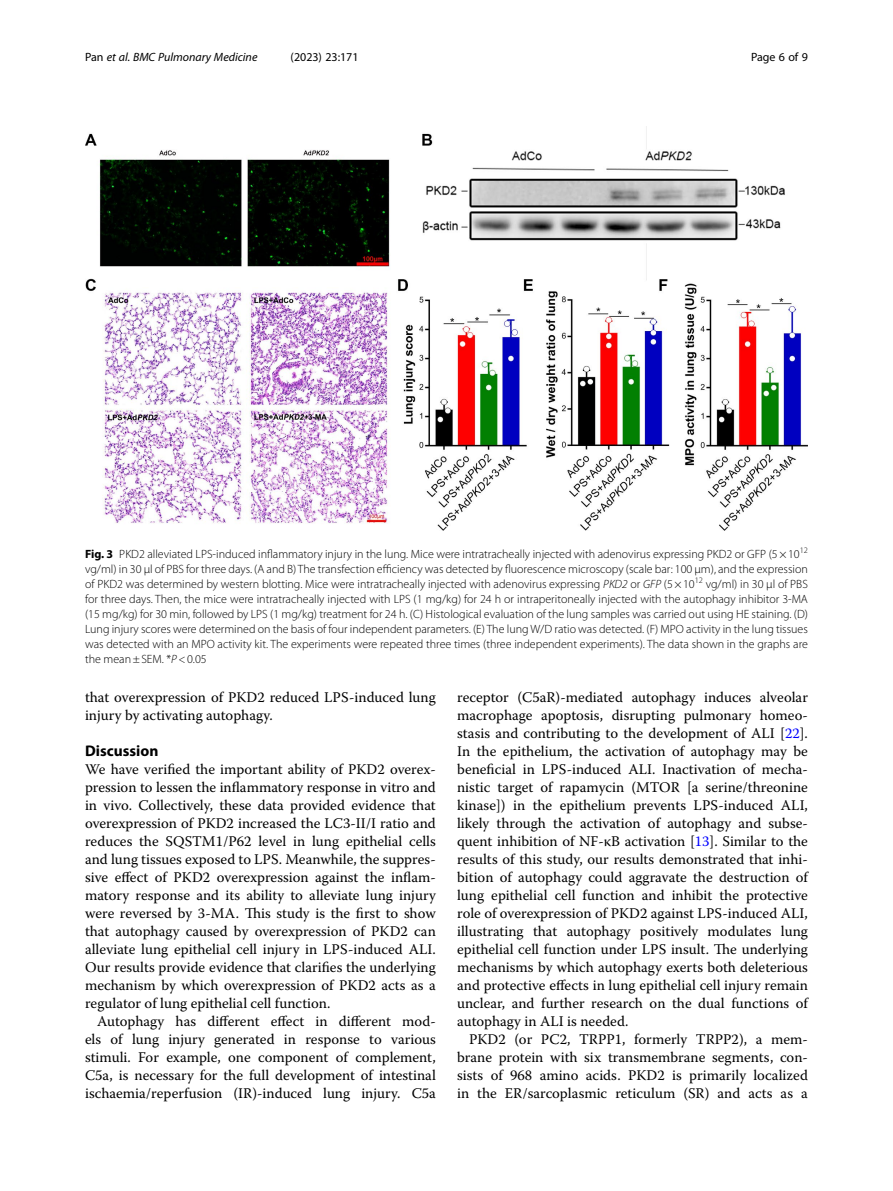
<style>
.page{position:relative;width:893px;height:1191px;background:#fff}
.page>*{position:absolute;margin:0;border:0;box-sizing:border-box;transform-origin:0 0}
.Head_1{font:700 15.45px "Myriad Pro";color:#000}
.Body_Text_Indent{font:14.7px/18px "Warnock Pro";color:#000;text-align:justify}
.Body_Text{font:14.7px/18px "Warnock Pro";color:#000}
.Figure_Caption{font:300 12px/15px "Myriad Pro";color:#000;text-align:justify}
.t1{font:italic 12px "Myriad Pro";color:#000}
.t2{font:12px "Myriad Pro";color:#000}
.s1{font-style:normal}
.s2{font-weight:700}
.s3{font-style:italic}
.s4{color:#00f}
</style>
<div class="page">
<img style="left:85px;top:126px;width:723px;height:405px">
<p class="t1" style="left:85px;top:50px;width:174px"><span class="s1">Pan</span> et al. BMC Pulmonary Medicine</p>
<p class="t2" style="left:291px;top:50px;width:70px">(2023) 23:171</p>
<p class="t2" style="left:751px;top:50px;width:58px">Page 6 of 9</p>
<p class="Figure_Caption" style="left:85px;top:546px;width:724px"><span class="s2">Fig. 3</span> PKD2 alleviated LPS-induced inflammatory injury in the lung. Mice were intratracheally injected with adenovirus expressing PKD2 or GFP (5×10<sup>12 </sup>vg/ml) in 30 µl of PBS for three days. (A and B) The transfection efficiency was detected by fluorescence microscopy (scale bar: 100 μm), and the expression of PKD2 was determined by western blotting. Mice were intratracheally injected with adenovirus expressing <span class="s3">PKD2</span> or <span class="s3">GFP</span> (5×10<sup>12</sup> vg/ml) in 30 µl of PBS for three days. Then, the mice were intratracheally injected with LPS (1 mg/kg) for 24 h or intraperitoneally injected with the autophagy inhibitor 3-MA (15 mg/kg) for 30 min, followed by LPS (1 mg/kg) treatment for 24 h. (C) Histological evaluation of the lung samples was carried out using HE staining. (D)<br>Lung injury scores were determined on the basis of four independent parameters. (E) The lung W/D ratio was detected. (F) MPO activity in the lung tissues was detected with an MPO activity kit. The experiments were repeated three times (three independent experiments). The data shown in the graphs are the mean±SEM. *<span class="s3">P</span>&lt;0.05</p>
<p class="Body_Text" style="left:85px;top:688px;width:352px">that overexpression of PKD2 reduced LPS-induced lung injury by activating autophagy.</p>
<p class="Head_1" style="left:85px;top:741px;width:75px">Discussion</p>
<p class="Body_Text" style="left:85px;top:760px;width:352px;text-align:justify">We have verified the important ability of PKD2 overex&shy;pression to lessen the inflammatory response in vitro and in vivo. Collectively, these data provided evidence that overexpression of PKD2 increased the LC3-II/I ratio and reduces the SQSTM1/P62 level in lung epithelial cells and lung tissues exposed to LPS. Meanwhile, the suppres&shy;sive effect of PKD2 overexpression against the inflam&shy;matory response and its ability to alleviate lung injury were reversed by 3-MA. This study is the first to show that autophagy caused by overexpression of PKD2 can alleviate lung epithelial cell injury in LPS-induced ALI.<br>Our results provide evidence that clarifies the underlying mechanism by which overexpression of PKD2 acts as a regulator of lung epithelial cell function.</p>
<p class="Body_Text_Indent" style="left:85px;top:1012px;width:352px;text-indent:12px">Autophagy has different effect in different mod&shy;els of lung injury generated in response to various stimuli. For example, one component of complement, C5a, is necessary for the full development of intestinal ischaemia/reperfusion (IR)-induced lung injury. C5a</p>
<p class="Body_Text_Indent" style="left:457px;top:688px;width:352px">receptor (C5aR)-mediated autophagy induces alveolar macrophage apoptosis, disrupting pulmonary homeo&shy;stasis and contributing to the development of ALI [<span class="s4">22</span>].<br>In the epithelium, the activation of autophagy may be beneficial in LPS-induced ALI. Inactivation of mecha&shy;nistic target of rapamycin (MTOR [a serine/threonine kinase]) in the epithelium prevents LPS-induced ALI, likely through the activation of autophagy and subse&shy;quent inhibition of NF-κB activation [<span class="s4">13</span>]. Similar to the results of this study, our results demonstrated that inhi&shy;bition of autophagy could aggravate the destruction of lung epithelial cell function and inhibit the protective role of overexpression of PKD2 against LPS-induced ALI, illustrating that autophagy positively modulates lung epithelial cell function under LPS insult. The underlying mechanisms by which autophagy exerts both deleterious and protective effects in lung epithelial cell injury remain unclear, and further research on the dual functions of autophagy in ALI is needed.</p>
<p class="Body_Text_Indent" style="left:457px;top:1030px;width:352px;text-indent:12px">PKD2 (or PC2, TRPP1, formerly TRPP2), a mem&shy;brane protein with six transmembrane segments, con&shy;sists of 968 amino acids. PKD2 is primarily localized in the ER/sarcoplasmic reticulum (SR) and acts as a</p>
</div>
